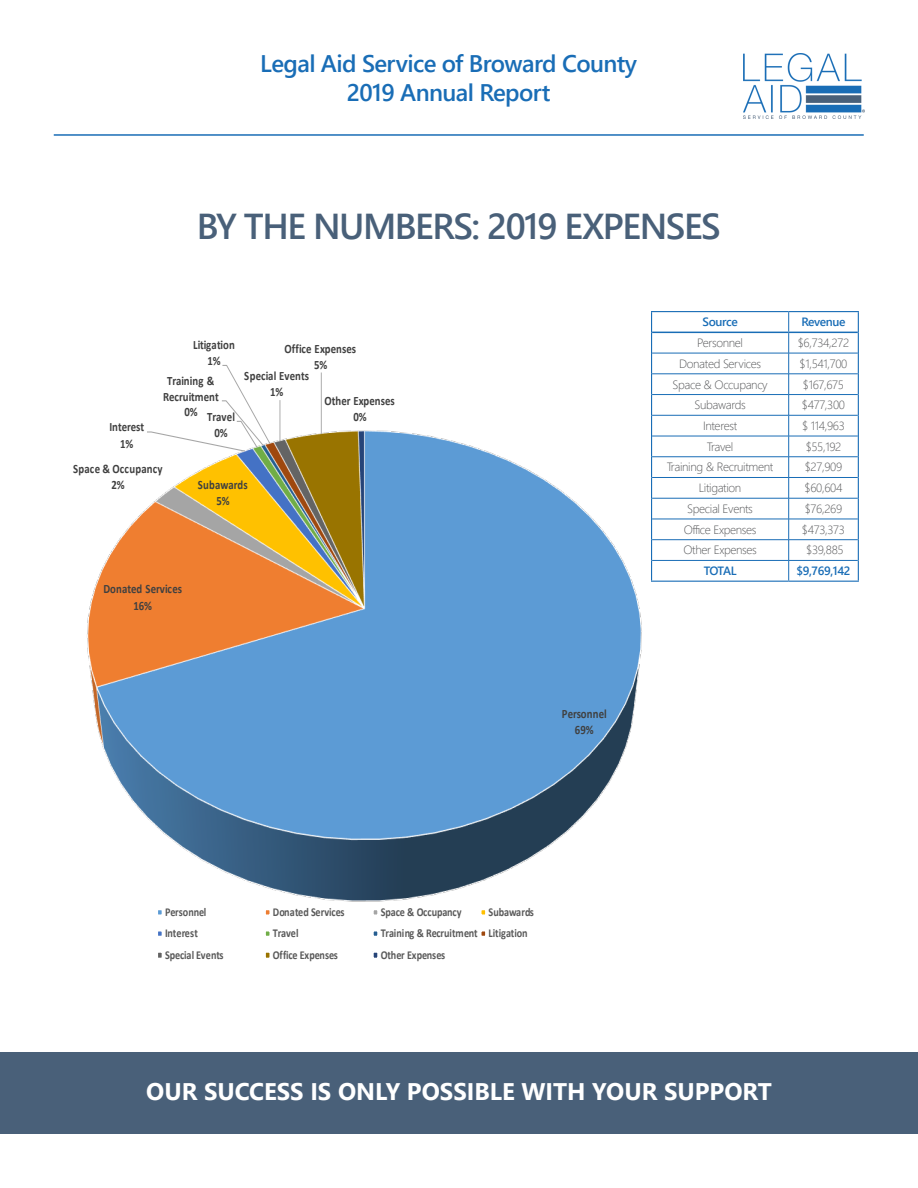
<style>
.page{position:relative;width:918px;height:1188px;background:#fff}
.page>*{position:absolute;margin:0;border:0;box-sizing:border-box;transform-origin:0 0}
.t1{font:600 36px "Segoe UI";letter-spacing:-.04em;color:#496079}
.t2{font:600 24px "Segoe UI";letter-spacing:-.025em;color:#196db6}
.t3{font:700 24px "Segoe UI";color:#fff}
.t4{font:700 12.75px/16.4px "Calibri";letter-spacing:.005em;color:#404040;text-align:center;scale:.85 1}
.t5{font:700 12.75px/16.4px "Calibri";letter-spacing:-.015em;color:#404040;text-align:center;scale:.85 1}
.t6{font:300 12px "Segoe UI";letter-spacing:-.03em;color:#57585a}
.t7{font:700 12px "Calibri";letter-spacing:-.01em;color:#595959;scale:.85 1}
.t8{font:600 12px "Segoe UI";letter-spacing:-.03em;color:#196db6}
</style>
<div class="page">
<hr style="left:652px;top:353px;width:137px;height:1px;background:#196db6">
<hr style="left:789px;top:353px;width:69px;height:1px;background:#196db6">
<hr style="left:652px;top:374px;width:137px;height:1px;background:#196db6">
<hr style="left:789px;top:374px;width:69px;height:1px;background:#196db6">
<hr style="left:652px;top:394px;width:137px;height:1px;background:#196db6">
<hr style="left:789px;top:394px;width:69px;height:1px;background:#196db6">
<hr style="left:652px;top:415px;width:137px;height:1px;background:#196db6">
<hr style="left:789px;top:415px;width:69px;height:1px;background:#196db6">
<hr style="left:652px;top:436px;width:137px;height:1px;background:#196db6">
<hr style="left:789px;top:436px;width:69px;height:1px;background:#196db6">
<hr style="left:652px;top:457px;width:137px;height:1px;background:#196db6">
<hr style="left:789px;top:457px;width:69px;height:1px;background:#196db6">
<hr style="left:652px;top:477px;width:137px;height:1px;background:#196db6">
<hr style="left:789px;top:477px;width:69px;height:1px;background:#196db6">
<hr style="left:652px;top:498px;width:137px;height:1px;background:#196db6">
<hr style="left:789px;top:498px;width:69px;height:1px;background:#196db6">
<hr style="left:652px;top:519px;width:137px;height:1px;background:#196db6">
<hr style="left:789px;top:519px;width:69px;height:1px;background:#196db6">
<hr style="left:652px;top:539px;width:137px;height:1px;background:#196db6">
<hr style="left:789px;top:539px;width:69px;height:1px;background:#196db6">
<hr style="left:652px;top:560px;width:137px;height:1px;background:#196db6">
<hr style="left:789px;top:560px;width:69px;height:1px;background:#196db6">
<svg style="left:788px;top:312px;width:1px;height:269px"></svg>
<hr style="left:651px;top:581px;width:138px;height:1px;background:#196db6">
<hr style="left:789px;top:581px;width:70px;height:1px;background:#196db6">
<hr style="left:651px;top:311px;width:138px;height:1px;background:#196db6">
<svg style="left:651px;top:312px;width:1px;height:269px"></svg>
<hr style="left:789px;top:311px;width:70px;height:1px;background:#196db6">
<svg style="left:858px;top:312px;width:1px;height:269px"></svg>
<hr style="left:652px;top:332px;width:137px;height:1px;background:#196db6">
<hr style="left:789px;top:332px;width:69px;height:1px;background:#196db6">
<svg style="left:87px;top:364px;width:555px;height:594px"></svg>
<img style="left:743px;top:54px;width:121px;height:64px">
<hr style="left:54px;top:134px;width:810px;height:2px;background:#196db6">
<div style="left:0;top:1052px;width:918px;height:82px;background:#496079"></div>
<p class="t2" style="left:260px;top:41px;width:378px">Legal Aid Service of Broward County</p>
<p class="t2" style="left:347px;top:70px;width:205px">2019 Annual Report</p>
<p class="t1" style="left:197px;top:192px;width:525px">BY THE NUMBERS: 2019 EXPENSES</p>
<p class="t5" style="left:193px;top:337px;width:51px">Litigation<br>1%</p>
<p class="t4" style="left:163px;top:372px;width:67px;line-height:15.9px">Training &amp;<br>Recruitment<br>0%</p>
<p class="t4" style="left:109px;top:419px;width:43px">Interest<br>1%</p>
<p class="t4" style="left:207px;top:408px;width:34px">Travel<br>0%</p>
<p class="t4" style="left:285px;top:340px;width:85px">Office Expenses<br>5%</p>
<p class="t4" style="left:325px;top:392px;width:84px">Other Expenses<br>0%</p>
<p class="t4" style="left:244px;top:368px;width:78px">Special Events<br>1%</p>
<p class="t4" style="left:73px;top:460px;width:107px">Space &amp; Occupancy<br>2%</p>
<p class="t4" style="left:198px;top:476px;width:60px">Subawards<br>5%</p>
<p class="t4" style="left:103px;top:581px;width:94px">Donated Services<br>16%</p>
<p class="t4" style="left:562px;top:706px;width:55px">Personnel<br>69%</p>
<p class="t8" style="left:703px;top:311px;width:37px">Source</p>
<p class="t8" style="left:801px;top:311px;width:46px">Revenue</p>
<p class="t6" style="left:697px;top:331px;width:47px">Personnel</p>
<p class="t6" style="left:798px;top:331px;width:53px">$6,734,272</p>
<p class="t6" style="left:679px;top:352px;width:84px">Donated Services</p>
<p class="t6" style="left:800px;top:352px;width:49px">$1,541,700</p>
<p class="t6" style="left:673px;top:373px;width:97px">Space &amp; Occupancy</p>
<p class="t6" style="left:803px;top:373px;width:43px">$167,675</p>
<p class="t6" style="left:694px;top:394px;width:53px">Subawards</p>
<p class="t6" style="left:802px;top:394px;width:45px">$477,300</p>
<p class="t6" style="left:703px;top:414px;width:36px">Interest</p>
<p class="t6" style="left:802px;top:414px;width:44px">$ 114,963</p>
<p class="t6" style="left:707px;top:435px;width:28px">Travel</p>
<p class="t6" style="left:806px;top:435px;width:37px">$55,192</p>
<p class="t6" style="left:667px;top:456px;width:108px">Training &amp; Recruitment</p>
<p class="t6" style="left:805px;top:456px;width:39px">$27,909</p>
<p class="t6" style="left:699px;top:477px;width:44px">Litigation</p>
<p class="t6" style="left:805px;top:477px;width:39px">$60,604</p>
<p class="t6" style="left:687px;top:497px;width:67px">Special Events</p>
<p class="t6" style="left:805px;top:497px;width:39px">$76,269</p>
<p class="t6" style="left:684px;top:518px;width:74px">Office Expenses</p>
<p class="t6" style="left:802px;top:518px;width:45px">$473,373</p>
<p class="t6" style="left:683px;top:539px;width:75px">Other Expenses</p>
<p class="t6" style="left:806px;top:539px;width:39px">$39,885</p>
<p class="t8" style="left:704px;top:560px;width:34px">TOTAL</p>
<p class="t8" style="left:796px;top:560px;width:56px">$9,769,142</p>
<p class="t7" style="left:165px;top:903px;width:50px">Personnel</p>
<p class="t7" style="left:273px;top:903px;width:86px">Donated Services</p>
<p class="t7" style="left:381px;top:903px;width:97px">Space &amp; Occupancy</p>
<p class="t7" style="left:489px;top:903px;width:55px">Subawards</p>
<p class="t7" style="left:165px;top:925px;width:40px">Interest</p>
<p class="t7" style="left:273px;top:925px;width:32px">Travel</p>
<p class="t7" style="left:381px;top:925px;width:174px">Training &amp; Recruitment Litigation</p>
<p class="t7" style="left:165px;top:946px;width:70px">Special Events</p>
<p class="t7" style="left:273px;top:946px;width:78px">Office Expenses</p>
<p class="t7" style="left:381px;top:946px;width:77px">Other Expenses</p>
<p class="t3" style="left:146px;top:1069px;width:627px">OUR SUCCESS IS ONLY POSSIBLE WITH YOUR SUPPORT</p>
</div>
